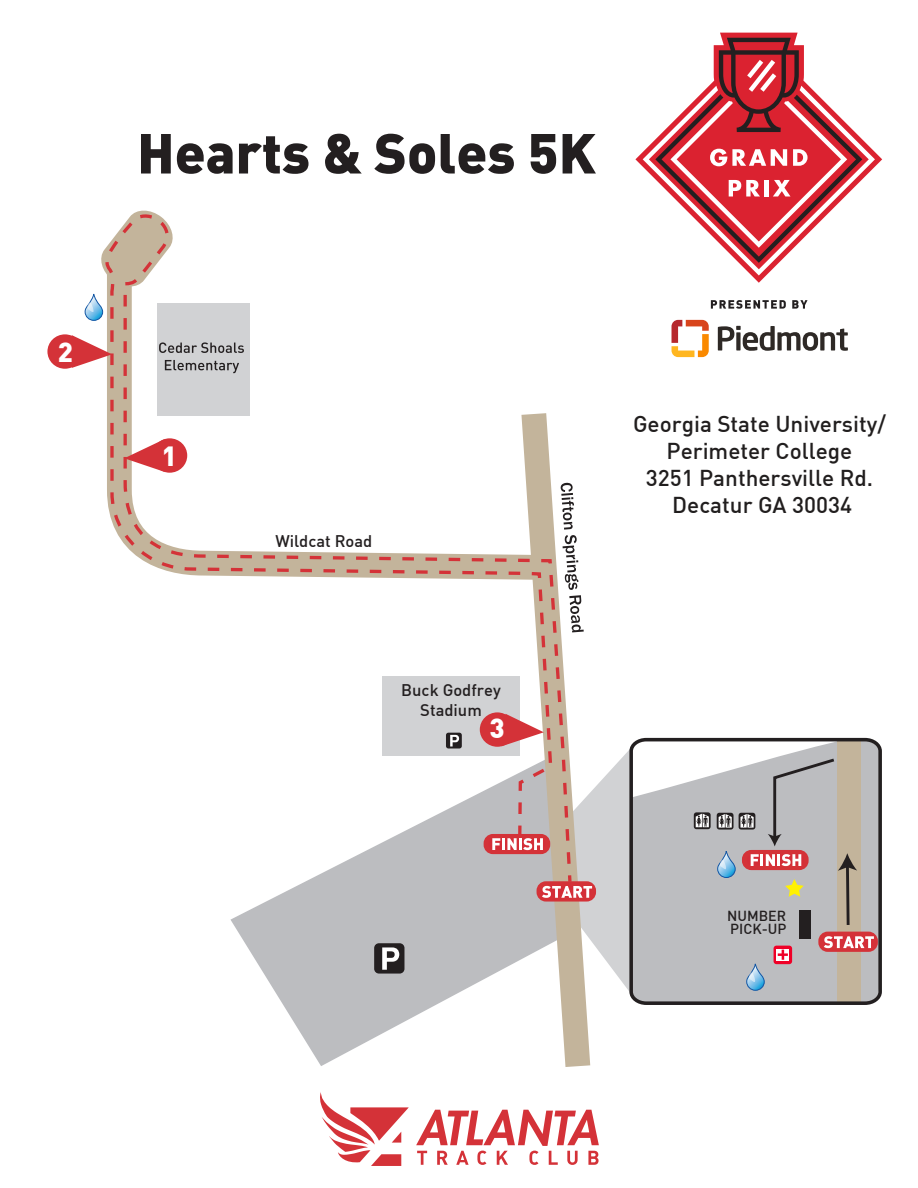
<style>
.page{position:relative;width:918px;height:1188px;background:#fff}
.page>*{position:absolute;margin:0;border:0;box-sizing:border-box;transform-origin:0 0}
.t1{font:900 55.5px "DIN";color:#231f20}
.t2{font:900 27.15px "DIN";color:#fff}
.t3{font:500 22.5px/27px "DIN";color:#211e1e;text-align:center}
.t4{font:500 16.5px/19.8px "DIN";color:#231f20;text-align:center}
.t5{font:500 14.25px/13.2px "DIN";color:#231f20}
</style>
<div class="page">
<svg style="left:230px;top:885px;width:262px;height:181px;fill:#bcbdc0"></svg>
<div style="left:47px;top:334px;width:35px;height:35px;background:#d43238;border-radius:50%"></div>
<svg style="left:72px;top:335px;width:26px;height:33px"></svg>
<svg style="left:560px;top:632px;width:31px;height:435px"></svg>
<svg style="left:573px;top:497px;width:11px;height:135px"></svg>
<svg style="left:416px;top:1110px;width:183px;height:55px"></svg>
<svg style="left:320px;top:1092px;width:89px;height:74px"></svg>
<div style="left:374px;top:943px;width:30px;height:31px;background:#231f20;border-radius:5px"></div>
<svg style="left:382px;top:947px;width:17px;height:23px"></svg>
<svg style="left:98px;top:303px;width:475px;height:582px"></svg>
<div style="left:486px;top:836px;width:62px;height:16px;background:#d42e38;border-radius:7px"></div>
<div style="left:484px;top:834px;width:66px;height:20px;border:5px solid #d43238;border-radius:7px"></div>
<svg style="left:84px;top:210px;width:92px;height:111px"></svg>
<svg style="left:492px;top:714px;width:136px;height:279px"></svg>
<svg style="left:628px;top:737px;width:254px;height:268px;background:#b8b2b3"></svg>
<svg style="left:635px;top:33px;width:247px;height:250px"></svg>
<svg style="left:643px;top:86px;width:232px;height:189px"></svg>
<svg style="left:655px;top:38px;width:207px;height:225px"></svg>
<svg style="left:718px;top:326px;width:130px;height:25px"></svg>
<svg style="left:672px;top:320px;width:37px;height:37px"></svg>
<svg style="left:711px;top:300px;width:75px;height:9px"></svg>
<svg style="left:792px;top:300px;width:16px;height:9px"></svg>
<p class="t2" style="left:58px;top:334px;width:17px">2</p>
<h1 class="t1" style="left:137px;top:116px;width:460px">Hearts &amp; Soles 5K</h1>
<p class="t2" style="left:162px;top:438px;width:17px">1</p>
<p class="t4" style="left:275px;top:530px;width:99px">Wildcat Road</p>
<p class="t4" style="left:401px;top:680px;width:101px">Buck Godfrey<br>Stadium</p>
<p class="t2" style="left:489px;top:710px;width:17px">3</p>
<p class="t3" style="left:633px;top:409px;width:254px">Georgia State University/<br>Perimeter College<br>3251 Panthersville Rd.<br>Decatur GA 30034</p>
<p class="t5" style="left:727px;top:909px;width:61px">NUMBER<br>PICK-UP</p>
</div>
